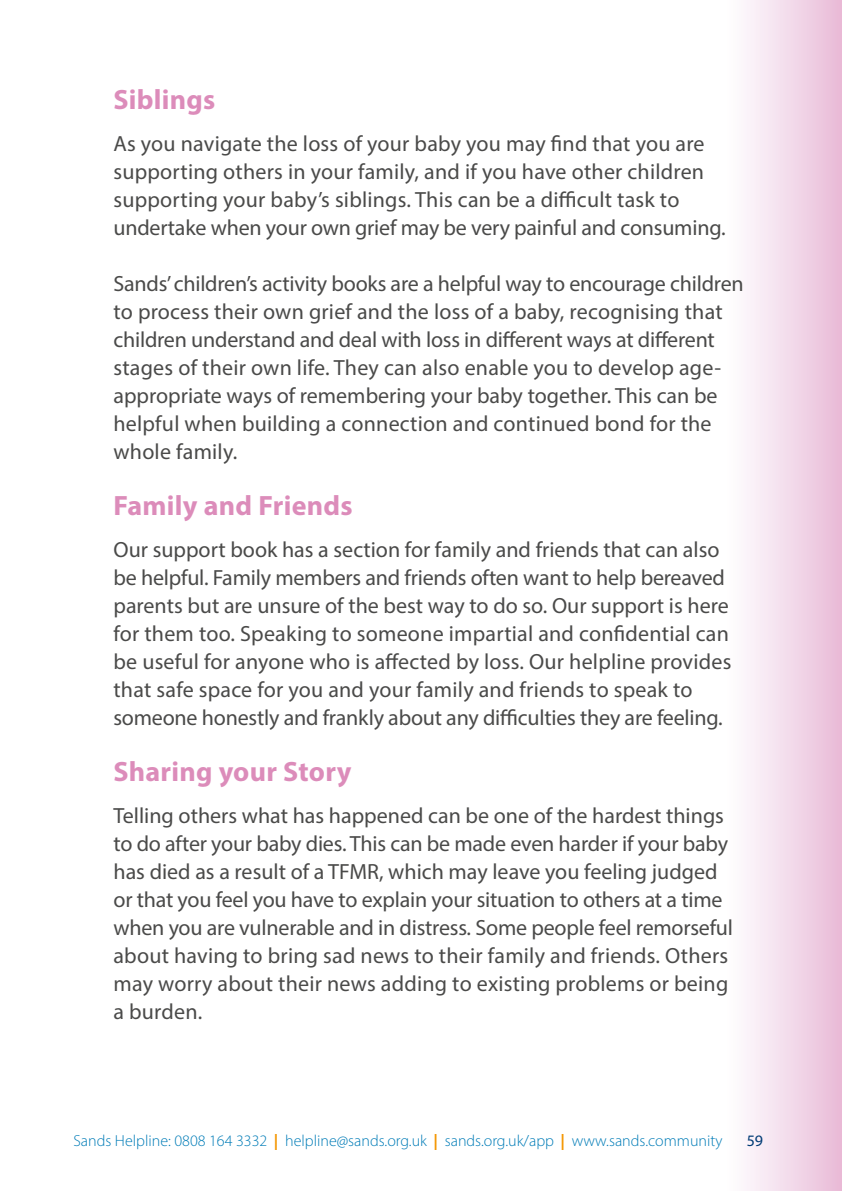
<style>
.page{position:relative;width:842px;height:1191px;background:#fff}
.page>*{position:absolute;margin:0;border:0;box-sizing:border-box;transform-origin:0 0}
.t1{font:700 28px "Myriad Pro";letter-spacing:.01em;color:#dc8cba}
.t2{font:22px/28px "Myriad Pro";color:#4a4a49}
.t3{font:300 16px "Myriad Pro";color:#007cb7}
.t4{font:16px "Myriad Pro";color:#003b75}
.s1{font-weight:700;color:#f49600}
</style>
<div class="page">
<div style="left:722px;top:0;width:119px;height:1191px;background:linear-gradient(to right,#fff,#e9bcd8)"></div>
<p class="t1" style="left:113px;top:81px;width:103px">Siblings</p>
<p class="t2" style="left:113px;top:129px;width:613px">As you navigate the loss of your baby you may find that you are supporting others in your family, and if you have other children supporting your baby’s siblings. This can be a difficult task to undertake when your own grief may be very painful and consuming.</p>
<p class="t2" style="left:113px;top:269px;width:631px">Sands’ children’s activity books are a helpful way to encourage children to process their own grief and the loss of a baby, recognising that children understand and deal with loss in different ways at different stages of their own life. They can also enable you to develop age&shy;appropriate ways of remembering your baby together. This can be helpful when building a connection and continued bond for the whole family.</p>
<p class="t1" style="left:113px;top:487px;width:241px">Family and Friends</p>
<p class="t2" style="left:113px;top:535px;width:619px">Our support book has a section for family and friends that can also be helpful. Family members and friends often want to help bereaved parents but are unsure of the best way to do so. Our support is here for them too. Speaking to someone impartial and confidential can be useful for anyone who is affected by loss. Our helpline provides that safe space for you and your family and friends to speak to someone honestly and frankly about any difficulties they are feeling.</p>
<p class="t1" style="left:113px;top:753px;width:239px">Sharing your Story</p>
<p class="t2" style="left:113px;top:801px;width:621px">Telling others what has happened can be one of the hardest things to do after your baby dies. This can be made even harder if your baby has died as a result of a TFMR, which may leave you feeling judged or that you feel you have to explain your situation to others at a time when you are vulnerable and in distress. Some people feel remorseful about having to bring sad news to their family and friends. Others may worry about their news adding to existing problems or being a burden.</p>
<p class="t3" style="left:73px;top:1130px;width:650px">Sands Helpline: 0808 164 3332 <span class="s1">|</span> helpline@sands.org.uk <span class="s1">|</span> sands.org.uk/app <span class="s1">|</span> www.sands.community</p>
<p class="t4" style="left:746px;top:1130px;width:18px">59</p>
</div>
